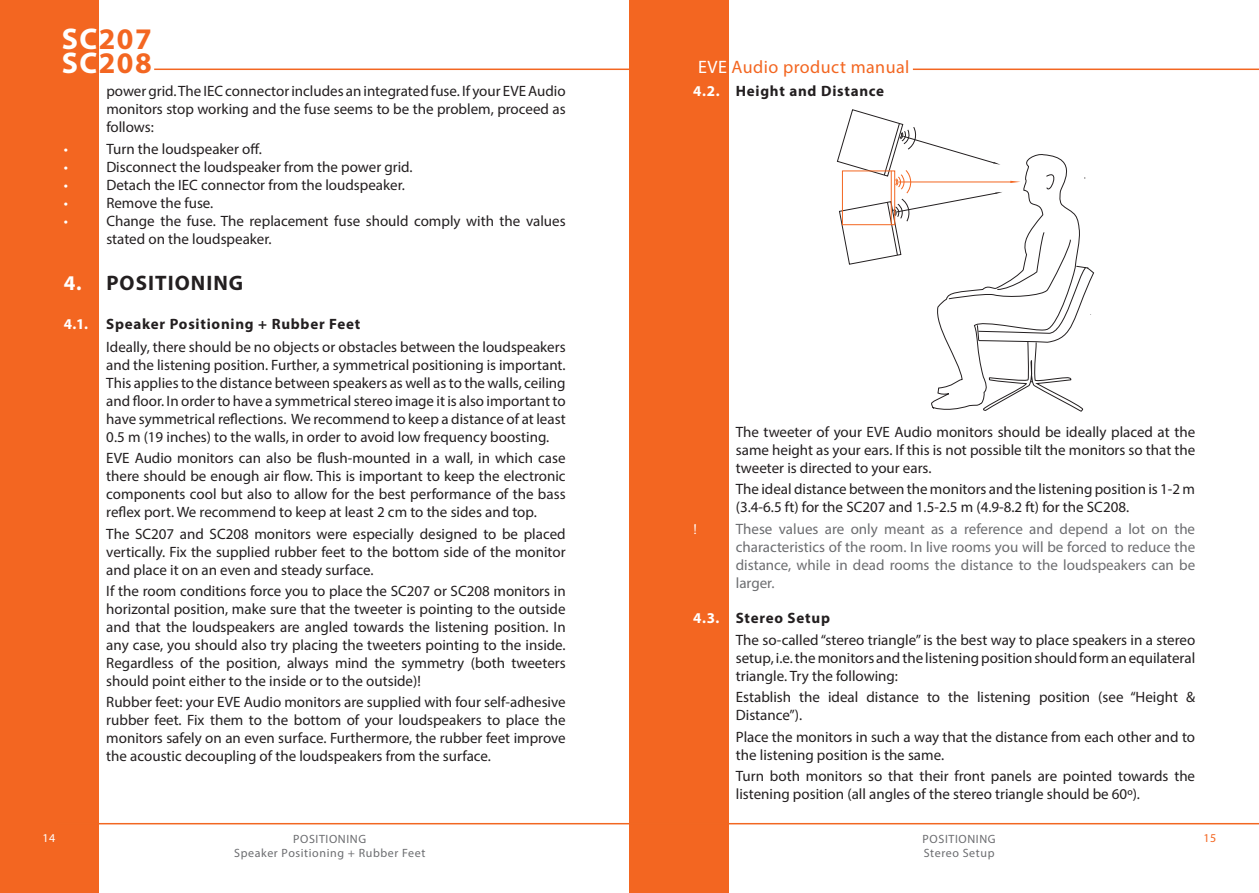
<style>
.page{position:relative;width:1259px;height:893px;background:#fff}
.page>*{position:absolute;margin:0;border:0;box-sizing:border-box;transform-origin:0 0}
.t1{font:700 30px "Myriad Pro";letter-spacing:.05em;color:#f36621}
.t2{font:700 21px "Myriad Pro";letter-spacing:.05em;color:#231f20}
.t3{font:18px "Myriad Pro";letter-spacing:.025em;color:#f36621}
.t4{font:15px/18px "Myriad Pro";color:#231f20}
.t5{font:15px/18px "Myriad Pro";color:#6c6d70;text-align:justify}
.t6{font:700 15px "Myriad Pro";letter-spacing:.05em;color:#231f20}
.t7{font:15px "Myriad Pro";color:#fff}
.t8{font:15px "Chaparral Pro";color:#fff}
.t9{font:12px "Myriad Pro";letter-spacing:.05em;color:#6c6d70}
.t10{font:12px "Myriad Pro";color:#fff}
.t11{font:12px "Myriad Pro";color:#f36621}
.s1{color:#fff}
.s2{font-weight:700;color:#fff}
.s3{font-weight:700}
</style>
<div class="page">
<div style="left:0;top:0;width:99px;height:893px;background:#f36621"></div>
<div style="left:629px;top:0;width:100px;height:893px;background:#f36621"></div>
<hr style="left:154px;top:69px;width:480px;height:1px;background:#f36621">
<hr style="left:57px;top:823px;width:1202px;height:1px;background:#f26722">
<hr style="left:913px;top:69px;width:346px;height:1px;background:#f36621">
<svg style="left:837px;top:109px;width:257px;height:303px"></svg>
<h1 class="t1" style="left:62px;top:19px;width:92px"><span class="s1">SC</span>207</h1>
<h1 class="t1" style="left:62px;top:43px;width:92px"><span class="s1">SC</span>208</h1>
<p class="t4" style="left:106px;top:82px;width:461px;text-align:justify">power grid. The IEC connector includes an integrated fuse. If your EVE Audio monitors stop working and the fuse seems to be the problem, proceed as follows:</p>
<p class="t7" style="left:64px;top:139px;width:6px">•</p>
<p class="t4" style="left:106px;top:139px;width:157px">Turn the loudspeaker off.</p>
<p class="t7" style="left:64px;top:157px;width:6px">•</p>
<p class="t4" style="left:106px;top:157px;width:308px">Disconnect the loudspeaker from the power grid.</p>
<p class="t7" style="left:64px;top:175px;width:6px">•</p>
<p class="t4" style="left:106px;top:175px;width:300px">Detach the IEC connector from the loudspeaker.</p>
<p class="t7" style="left:64px;top:193px;width:6px">•</p>
<p class="t4" style="left:106px;top:193px;width:109px">Remove the fuse.</p>
<p class="t7" style="left:64px;top:211px;width:6px">•</p>
<p class="t4" style="left:106px;top:211px;width:461px">Change the fuse. The replacement fuse should comply with the values stated on the loudspeaker.</p>
<h2 class="t2" style="left:64px;top:269px;width:181px"><span class="s1">4.</span> POSITIONING</h2>
<p class="t4" style="left:106px;top:313px;width:461px;line-height:22.2px;text-indent:-43px"><span class="s2">4.1.</span> <span class="s3">Speaker Positioning + Rubber Feet<br></span>Ideally, there should be no objects or obstacles between the loudspeakers</p>
<p class="t4" style="left:106px;top:355px;width:461px;text-align:justify">and the listening position. Further, a symmetrical positioning is important.<br>This applies to the distance between speakers as well as to the walls, ceiling and floor. In order to have a symmetrical stereo image it is also important to have symmetrical reflections. We recommend to keep a distance of at least 0.5 m (19 inches) to the walls, in order to avoid low frequency boosting.</p>
<p class="t4" style="left:106px;top:449px;width:461px;text-align:justify">EVE Audio monitors can also be flush-mounted in a wall, in which case there should be enough air flow. This is important to keep the electronic components cool but also to allow for the best performance of the bass reflex port. We recommend to keep at least 2 cm to the sides and top.</p>
<p class="t4" style="left:106px;top:524px;width:461px;text-align:justify">The SC207 and SC208 monitors were especially designed to be placed vertically. Fix the supplied rubber feet to the bottom side of the monitor and place it on an even and steady surface.</p>
<p class="t4" style="left:106px;top:582px;width:461px;text-align:justify">If the room conditions force you to place the SC207 or SC208 monitors in horizontal position, make sure that the tweeter is pointing to the outside and that the loudspeakers are angled towards the listening position. In any case, you should also try placing the tweeters pointing to the inside.<br>Regardless of the position, always mind the symmetry (both tweeters should point either to the inside or to the outside)!</p>
<p class="t4" style="left:106px;top:693px;width:461px;text-align:justify">Rubber feet: your EVE Audio monitors are supplied with four self-adhesive rubber feet. Fix them to the bottom of your loudspeakers to place the monitors safely on an even surface. Furthermore, the rubber feet improve the acoustic decoupling of the loudspeakers from the surface.</p>
<p class="t3" style="left:698px;top:56px;width:213px"><span class="s1">EVE</span> Audio product manual</p>
<p class="t6" style="left:693px;top:81px;width:192px"><span class="s1">4.2.</span> Height and Distance</p>
<p class="t4" style="left:736px;top:423px;width:461px;text-align:justify">The tweeter of your EVE Audio monitors should be ideally placed at the same height as your ears. If this is not possible tilt the monitors so that the tweeter is directed to your ears.</p>
<p class="t4" style="left:736px;top:480px;width:461px">The ideal distance between the monitors and the listening position is 1-2 m (3.4-6.5 ft) for the SC207 and 1.5-2.5 m (4.9-8.2 ft) for the SC208.</p>
<p class="t8" style="left:693px;top:521px;width:6px">!</p>
<p class="t5" style="left:736px;top:519px;width:461px">These values are only meant as a reference and depend a lot on the characteristics of the room. In live rooms you will be forced to reduce the distance, while in dead rooms the distance to the loudspeakers can be larger.</p>
<p class="t4" style="left:736px;top:606px;width:461px;line-height:22.2px;text-indent:-43px"><span class="s2">4.3.</span> <span class="s3">Stereo Setup<br></span>The so-called “stereo triangle” is the best way to place speakers in a stereo</p>
<p class="t4" style="left:736px;top:649px;width:461px">setup, i.e. the monitors and the listening position should form an equilateral triangle. Try the following:</p>
<p class="t4" style="left:736px;top:688px;width:461px">Establish the ideal distance to the listening position (see “Height &amp;<br>Distance”).</p>
<p class="t4" style="left:736px;top:727px;width:461px">Place the monitors in such a way that the distance from each other and to the listening position is the same.</p>
<p class="t4" style="left:736px;top:767px;width:461px">Turn both monitors so that their front panels are pointed towards the listening position (all angles of the stereo triangle should be 60º).</p>
<p class="t10" style="left:43px;top:831px;width:14px">14</p>
<p class="t9" style="left:293px;top:831px;width:74px">POSITIONING</p>
<p class="t9" style="left:922px;top:832px;width:74px">POSITIONING</p>
<p class="t11" style="left:1203px;top:831px;width:14px">15</p>
<p class="t9" style="left:234px;top:846px;width:193px">Speaker Positioning + Rubber Feet</p>
<p class="t9" style="left:923px;top:846px;width:72px">Stereo Setup</p>
</div>
